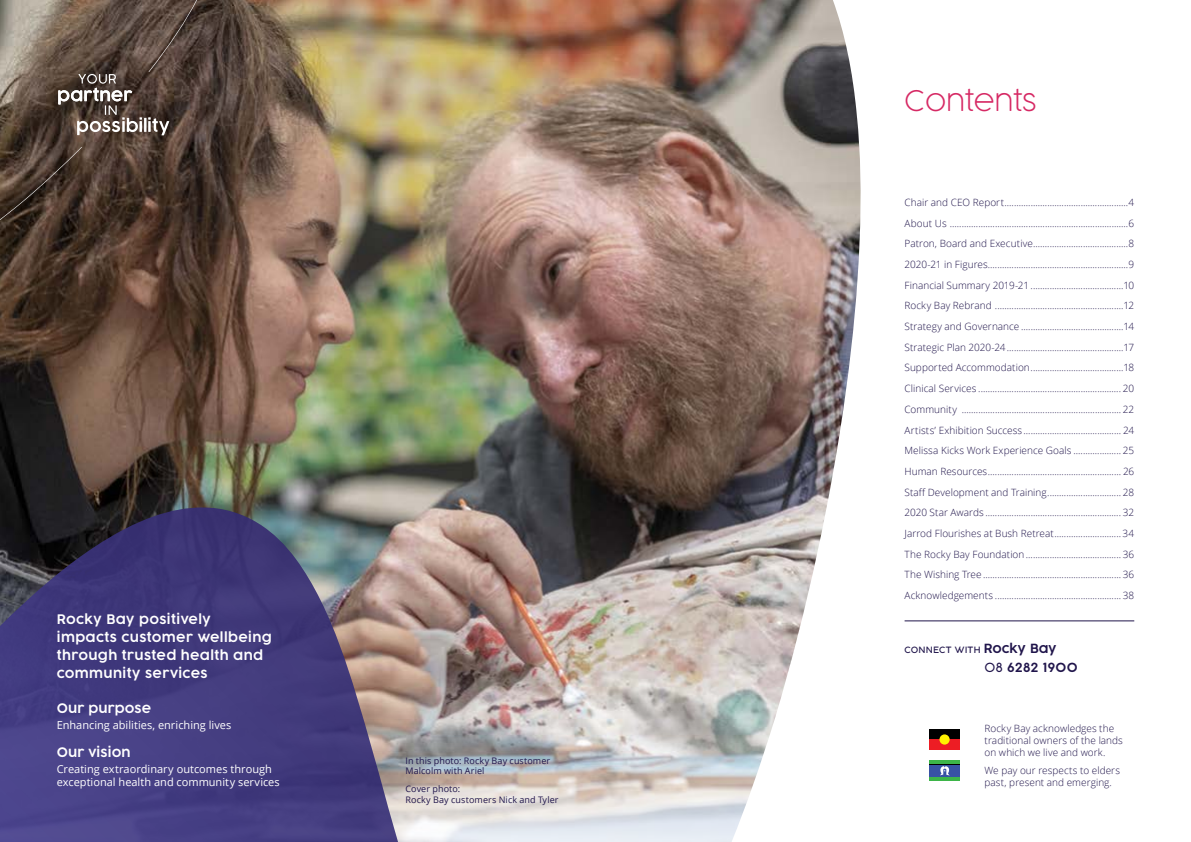
<style>
.page{position:relative;width:1191px;height:842px;background:#fff}
.page>*{position:absolute;margin:0;border:0;box-sizing:border-box;transform-origin:0 0}
.t1{font:200 28px "Cocogoose Pro";color:#d62964}
.t2{font:300 13px/18px "Cocogoose Pro";letter-spacing:.02em;color:#fff}
.t3{font:300 13px "Cocogoose Pro";color:#fff}
.t4{font:300 12.5px "Cocogoose Pro";letter-spacing:.01em;color:#20154b}
.t5{font:11px/13.2px "Open Sans";color:#fff}
.t6{font:300 10px/20.7px "Open Sans";letter-spacing:.005em;color:#20154b}
.t7{font:300 10px "Cocogoose Pro";letter-spacing:.015em;color:#20154b}
.t8{font:9px/10.8px "Open Sans";letter-spacing:.01em;color:#20154b}
.s1{font-size:12.5px}
.s2{font-style:inherit}
</style>
<div class="page">
<img style="left:0;top:0;width:861px;height:673px">
<svg style="left:398px;top:673px;width:390px;height:169px;background:#cbc8c7"></svg>
<img style="left:0;top:507px;width:398px;height:335px">
<svg style="left:0;top:0;width:220px;height:269px;background:#55453a"></svg>
<svg style="left:58px;top:74px;width:111px;height:61px;background:#685a53"></svg>
<hr style="left:904px;top:621px;width:230px;height:1px;background:#20154b">
<div style="left:929px;top:729px;width:30px;height:10px;background:#000"></div>
<div style="left:929px;top:739px;width:30px;height:11px;background:#ed1d24"></div>
<div style="left:939px;top:734px;width:10px;height:11px;background:#fff200;border-radius:50%"></div>
<div style="left:929px;top:761px;width:30px;height:20px;background:#3db549"></div>
<svg style="left:929px;top:764px;width:30px;height:13px"></svg>
<div style="left:929px;top:765px;width:30px;height:11px;background:#3852a4"></div>
<svg style="left:940px;top:766px;width:9px;height:9px"></svg>
<h2 class="t2" style="left:57px;top:610px;width:217px">Rocky Bay positively impacts customer wellbeing through trusted health and community services</h2>
<h2 class="t3" style="left:57px;top:699px;width:96px">Our purpose</h2>
<p class="t5" style="left:57px;top:718px;width:176px">Enhancing abilities, enriching lives</p>
<h2 class="t2" style="left:57px;top:743px;width:75px">Our vision</h2>
<p class="t5" style="left:57px;top:762px;width:225px">Creating extraordinary outcomes through exceptional health and community services</p>
<p class="t8" style="left:405px;top:755px;width:146px">In this photo: Rocky Bay customer<br>Malcolm with Ariel</p>
<p class="t8" style="left:405px;top:783px;width:155px">Cover photo:<br>Rocky Bay customers Nick and Tyler</p>
<h1 class="t1" style="left:904px;top:82px;width:134px">CONTENTS</h1>
<p class="t6" style="left:904px;top:192px;width:231px;text-align:justify">Chair and CEO Report....................................................4<br>About Us ...........................................................................6<br>Patron, Board and Executive........................................8<br>2020-21 in Figures...........................................................9<br>Financial Summary 2019-21 .......................................10<br>Rocky Bay Rebrand ......................................................12<br>Strategy and Governance ...........................................14<br>Strategic Plan 2020-24.................................................17<br>Supported Accommodation.......................................18<br>Clinical Services ............................................................ 20<br>Community ................................................................... 22<br>Artists’ Exhibition Success ......................................... 24<br>Melissa Kicks Work Experience Goals .................... 25<br>Human Resources........................................................ 26<br>Staff Development and Training............................... 28<br>2020 Star Awards ......................................................... 32<br>Jarrod Flourishes at Bush Retreat............................ 34<br>The Rocky Bay Foundation........................................ 36<br>The Wishing Tree .......................................................... 36<br>Acknowledgements ..................................................... 38</p>
<p class="t7" style="left:904px;top:643px;width:153px">CONNECT WITH <span class="s1">Rocky Bay</span></p>
<p class="t4" style="left:984px;top:659px;width:95px"><span class="s2">08</span> 6282 1900</p>
<p class="t6" style="left:984px;top:722px;width:140px;line-height:12px">Rocky Bay acknowledges the traditional owners of the lands on which we live and work.</p>
<p class="t6" style="left:984px;top:764px;width:137px;line-height:12px">We pay our respects to elders past, present and emerging.</p>
</div>
